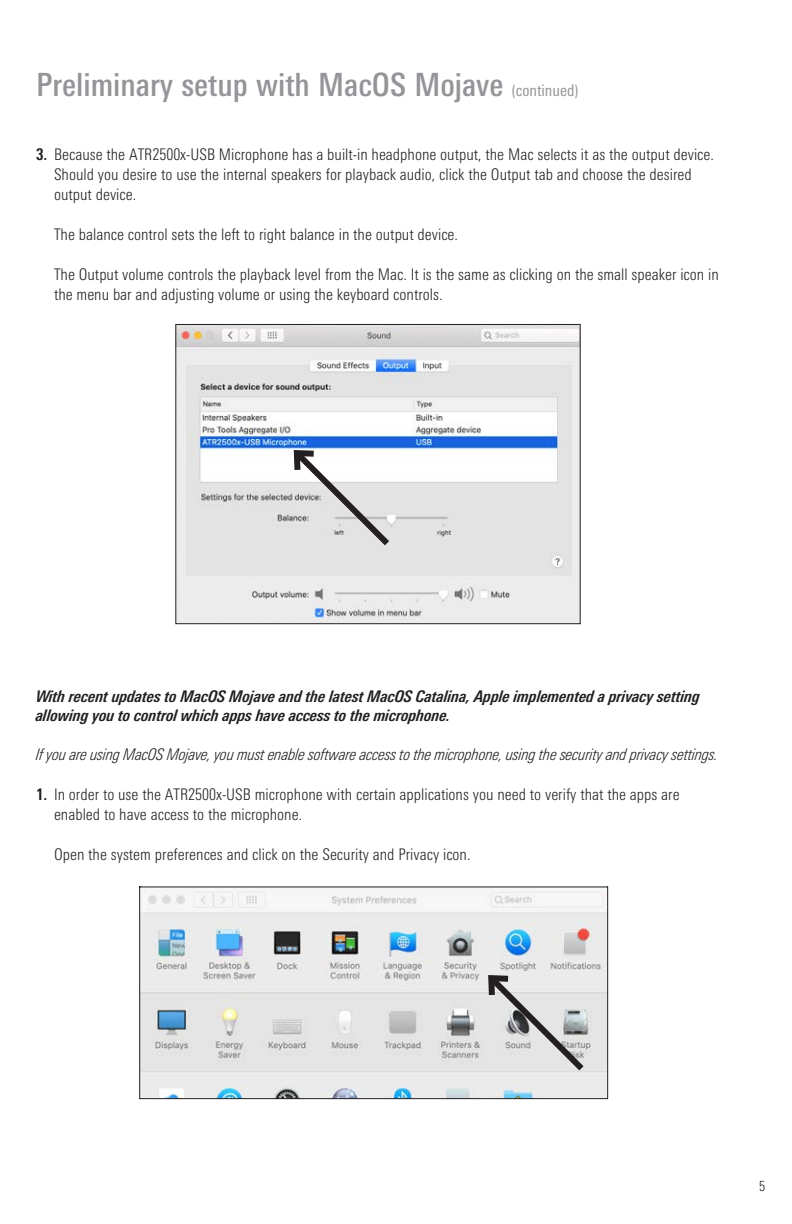
<style>
.page{position:relative;width:792px;height:1224px;background:#fff}
.page>*{position:absolute;margin:0;border:0;box-sizing:border-box;transform-origin:0 0}
.New_Heads{font:500 condensed 32px "Univers Next Pro";color:#939598}
.Introduction{font:300 condensed 16px/20px "Univers Next Pro";color:#231f20}
.t1{font:italic 700 condensed 16px/19.2px "Univers Next Pro";color:#231f20}
.t2{font:italic 300 condensed 16px "Univers Next Pro";letter-spacing:-.01em;color:#231f20}
.t3{font:300 condensed 14px "Univers Next Pro";color:#231f20}
.s1{font-weight:400;font-size:16px}
.s2{font-weight:700}
</style>
<div class="page">
<img style="left:177px;top:326px;width:402px;height:296px">
<div style="left:175px;top:324px;width:406px;height:300px;border:1px solid #231f20"></div>
<img style="left:141px;top:888px;width:465px;height:209px">
<div style="left:139px;top:886px;width:469px;height:213px;border:1px solid #231f20"></div>
<svg style="left:288px;top:445px;width:108px;height:107px"></svg>
<svg style="left:483px;top:970px;width:107px;height:107px;background:#cbcccc"></svg>
<p class="New_Heads" style="left:36px;top:66px;width:544px">Preliminary setup with MacOS Mojave <span class="s1">(continued)</span></p>
<p class="Introduction" style="left:54px;top:144px;width:662px;text-indent:-18px"><span class="s2">3.</span> Because the ATR2500x-USB Microphone has a built-in headphone output, the Mac selects it as the output device.<br>Should you desire to use the internal speakers for playback audio, click the Output tab and choose the desired output device.</p>
<p class="Introduction" style="left:54px;top:224px;width:406px">The balance control sets the left to right balance in the output device.</p>
<p class="Introduction" style="left:54px;top:264px;width:666px">The Output volume controls the playback level from the Mac. It is the same as clicking on the small speaker icon in the menu bar and adjusting volume or using the keyboard controls.</p>
<p class="t1" style="left:36px;top:686px;width:666px">With recent updates to MacOS Mojave and the latest MacOS Catalina, Apple implemented a privacy setting allowing you to control which apps have access to the microphone.</p>
<p class="t2" style="left:36px;top:745px;width:684px">If you are using MacOS Mojave, you must enable software access to the microphone, using the security and privacy settings.</p>
<p class="Introduction" style="left:54px;top:784px;width:627px;text-indent:-18px"><span class="s2">1.</span> In order to use the ATR2500x-USB microphone with certain applications you need to verify that the apps are enabled to have access to the microphone.</p>
<p class="Introduction" style="left:54px;top:844px;width:418px">Open the system preferences and click on the Security and Privacy icon.</p>
<p class="t3" style="left:759px;top:1178px;width:8px">5</p>
</div>
